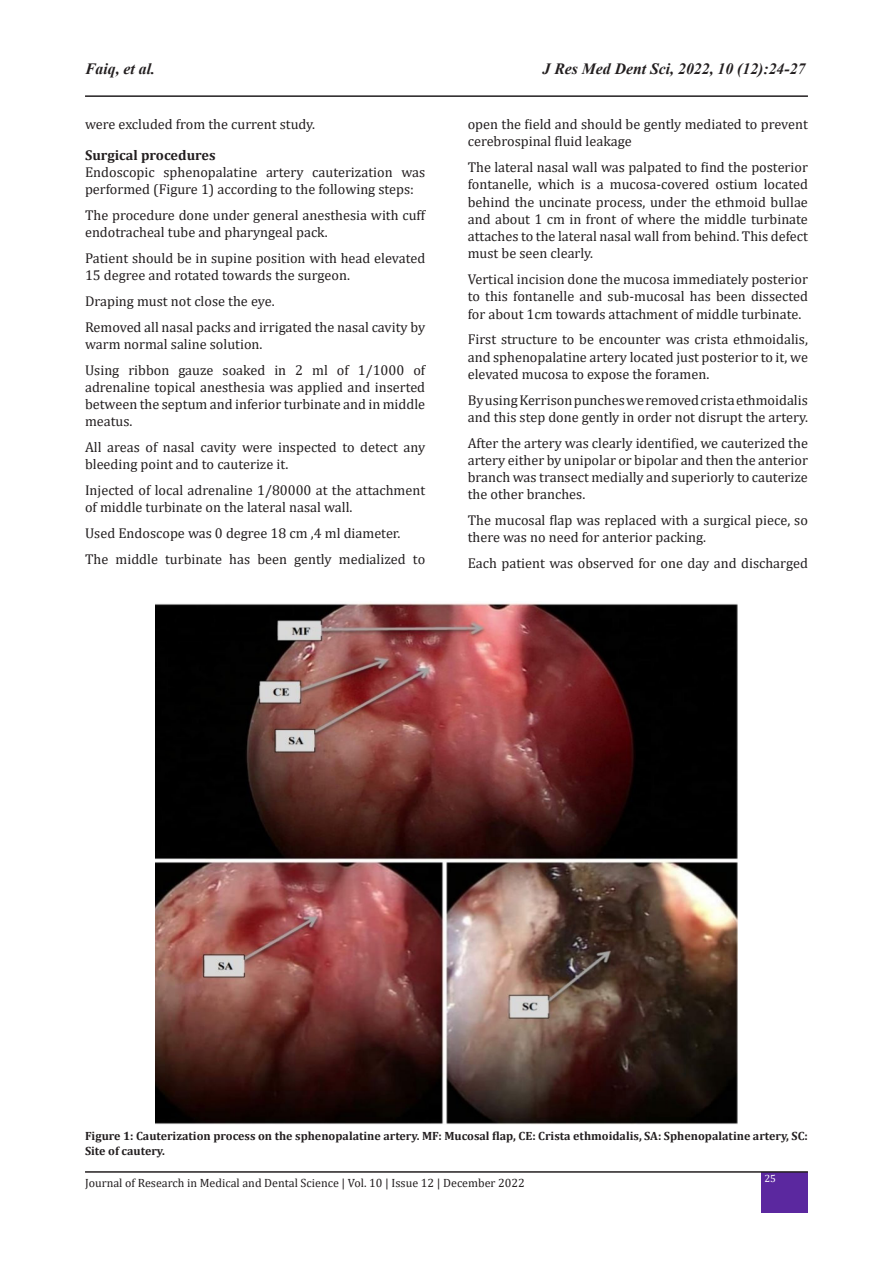
<style>
.page{position:relative;width:893px;height:1263px;background:#fff}
.page>*{position:absolute;margin:0;border:0;box-sizing:border-box;transform-origin:0 0}
.t1{font:italic 700 15.75px "Times New Roman";color:#231f20}
.bd{font:14.25px/17.2px "Cambria";color:#231f20}
.t2{font:700 14.25px "Cambria";color:#231f20}
.bd-2{font:700 12px/14.4px "Cambria";color:#231f20}
.t3{font:12px "Cambria";color:#231f20}
.t4{font:10.5px "Cambria";color:#fff}
</style>
<div class="page">
<hr style="left:85px;top:95px;width:723px;height:2px;background:#231f20">
<div style="left:762px;top:1172px;width:46px;height:41px;background:#5b289f"></div>
<hr style="left:85px;top:1171px;width:723px;height:2px;background:#231f20">
<img style="left:156px;top:603px;width:581px;height:522px">
<p class="t1" style="left:85px;top:58px;width:72px">Faiq, et al.</p>
<p class="t1" style="left:543px;top:58px;width:264px">J Res Med Dent Sci, 2022, 10 (12):24-27</p>
<p class="bd" style="left:85px;top:115px;width:232px">were excluded from the current study.</p>
<p class="t2" style="left:85px;top:145px;width:132px">Surgical procedures</p>
<p class="bd" style="left:85px;top:163px;width:342px">Endoscopic sphenopalatine artery cauterization was performed (Figure 1) according to the following steps:</p>
<p class="bd" style="left:85px;top:206px;width:342px">The procedure done under general anesthesia with cuff endotracheal tube and pharyngeal pack.</p>
<p class="bd" style="left:85px;top:249px;width:342px">Patient should be in supine position with head elevated<br>15 degree and rotated towards the surgeon.</p>
<p class="bd" style="left:85px;top:292px;width:191px">Draping must not close the eye.</p>
<p class="bd" style="left:85px;top:318px;width:342px">Removed all nasal packs and irrigated the nasal cavity by warm normal saline solution.</p>
<p class="bd" style="left:85px;top:361px;width:342px;text-align:justify">Using ribbon gauze soaked in 2 ml of 1/1000 of adrenaline topical anesthesia was applied and inserted between the septum and inferior turbinate and in middle meatus.</p>
<p class="bd" style="left:85px;top:439px;width:342px">All areas of nasal cavity were inspected to detect any bleeding point and to cauterize it.</p>
<p class="bd" style="left:85px;top:482px;width:342px">Injected of local adrenaline 1/80000 at the attachment of middle turbinate on the lateral nasal wall.</p>
<p class="bd" style="left:85px;top:525px;width:317px">Used Endoscope was 0 degree 18 cm ,4 ml diameter.</p>
<p class="bd" style="left:85px;top:550px;width:342px">The middle turbinate has been gently medialized to</p>
<p class="bd" style="left:468px;top:115px;width:342px">open the field and should be gently mediated to prevent cerebrospinal fluid leakage</p>
<p class="bd" style="left:468px;top:159px;width:342px;text-align:justify">The lateral nasal wall was palpated to find the posterior fontanelle, which is a mucosa-covered ostium located behind the uncinate process, under the ethmoid bullae and about 1 cm in front of where the middle turbinate attaches to the lateral nasal wall from behind. This defect must be seen clearly.</p>
<p class="bd" style="left:468px;top:271px;width:342px;text-align:justify">Vertical incision done the mucosa immediately posterior to this fontanelle and sub-mucosal has been dissected for about 1cm towards attachment of middle turbinate.</p>
<p class="bd" style="left:468px;top:331px;width:342px;text-align:justify">First structure to be encounter was crista ethmoidalis, and sphenopalatine artery located just posterior to it, we elevated mucosa to expose the foramen.</p>
<p class="bd" style="left:468px;top:391px;width:342px">By using Kerrison punches we removed crista ethmoidalis and this step done gently in order not disrupt the artery.</p>
<p class="bd" style="left:468px;top:434px;width:342px;text-align:justify">After the artery was clearly identified, we cauterized the artery either by unipolar or bipolar and then the anterior branch was transect medially and superiorly to cauterize the other branches.</p>
<p class="bd" style="left:468px;top:512px;width:342px">The mucosal flap was replaced with a surgical piece, so there was no need for anterior packing.</p>
<p class="bd" style="left:468px;top:555px;width:342px">Each patient was observed for one day and discharged</p>
<p class="bd-2" style="left:85px;top:1129px;width:724px">Figure 1: Cauterization process on the sphenopalatine artery. MF: Mucosal flap, CE: Crista ethmoidalis, SA: Sphenopalatine artery, SC:<br>Site of cautery.</p>
<p class="t3" style="left:85px;top:1176px;width:441px">Journal of Research in Medical and Dental Science | Vol. 10 | Issue 12 | December 2022</p>
<p class="t4" style="left:764px;top:1172px;width:13px">25</p>
</div>
